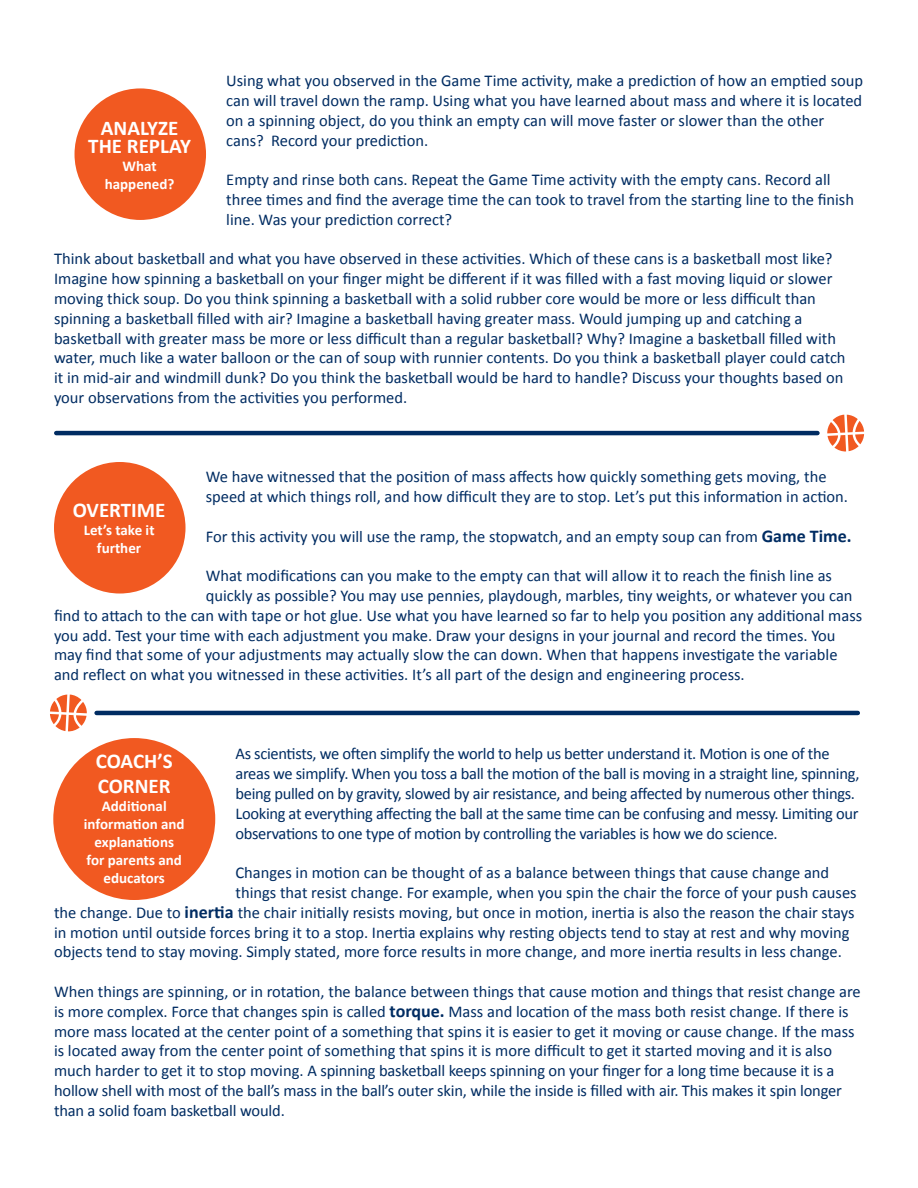
<style>
.page{position:relative;width:918px;height:1188px;background:#fff}
.page>*{position:absolute;margin:0;border:0;box-sizing:border-box;transform-origin:0 0}
.t1{font:700 21px/25.2px "Calibri";color:#fff}
.t2{font:16.5px/19.8px "Calibri";color:#002c62}
.t3{font:16.5px/19.8px "Calibri";letter-spacing:-.02em;color:#002c62}
.t4{font:700 15px/18px "Calibri";color:#fff;text-align:center}
.s1{font-weight:700;font-size:18px}
</style>
<div class="page">
<div style="left:53px;top:738px;width:162px;height:162px;background:#f15921;border-radius:50%"></div>
<div style="left:75px;top:88px;width:131px;height:132px;background:#f15921;border-radius:50%"></div>
<svg style="left:827px;top:415px;width:37px;height:37px"></svg>
<hr style="left:56px;top:431px;width:761px;height:4px;background:#002c62">
<div style="left:54px;top:462px;width:132px;height:132px;background:#f15921;border-radius:50%"></div>
<svg style="left:50px;top:695px;width:37px;height:37px"></svg>
<hr style="left:97px;top:711px;width:761px;height:4px;background:#002c62">
<p class="t2" style="left:226px;top:71px;width:638px">Using what you observed in the Game Time activity, make a prediction of how an emptied soup can will travel down the ramp. Using what you have learned about mass and where it is located on a spinning object, do you think an empty can will move faster or slower than the other cans? Record your prediction.</p>
<p class="t2" style="left:226px;top:170px;width:629px">Empty and rinse both cans. Repeat the Game Time activity with the empty cans. Record all three times and find the average time the can took to travel from the starting line to the finish line. Was your prediction correct?</p>
<p class="t2" style="left:54px;top:249px;width:793px">Think about basketball and what you have observed in these activities. Which of these cans is a basketball most like?<br>Imagine how spinning a basketball on your finger might be different if it was filled with a fast moving liquid or slower moving thick soup. Do you think spinning a basketball with a solid rubber core would be more or less difficult than spinning a basketball filled with air? Imagine a basketball having greater mass. Would jumping up and catching a basketball with greater mass be more or less difficult than a regular basketball? Why? Imagine a basketball filled with water, much like a water balloon or the can of soup with runnier contents. Do you think a basketball player could catch it in mid-air and windmill dunk? Do you think the basketball would be hard to handle? Discuss your thoughts based on your observations from the activities you performed.</p>
<p class="t1" style="left:101px;top:115px;width:79px">ANALYZE</p>
<p class="t1" style="left:88px;top:133px;width:104px">THE REPLAY</p>
<p class="t4" style="left:123px;top:157px;width:36px">What</p>
<p class="t4" style="left:105px;top:175px;width:71px">happened?</p>
<p class="t2" style="left:206px;top:467px;width:644px">We have witnessed that the position of mass affects how quickly something gets moving, the speed at which things roll, and how difficult they are to stop. Let’s put this information in action.</p>
<p class="t2" style="left:206px;top:526px;width:647px">For this activity you will use the ramp, the stopwatch, and an empty soup can from <span class="s1">Game Time.</span></p>
<p class="t2" style="left:206px;top:566px;width:628px">What modifications can you make to the empty can that will allow it to reach the finish line as</p>
<p class="t2" style="left:206px;top:586px;width:648px">quickly as possible? You may use pennies, playdough, marbles, tiny weights, or whatever you can</p>
<p class="t2" style="left:54px;top:605px;width:810px">find to attach to the can with tape or hot glue. Use what you have learned so far to help you position any additional mass</p>
<p class="t2" style="left:54px;top:625px;width:783px">you add. Test your time with each adjustment you make. Draw your designs in your journal and record the times. You</p>
<p class="t2" style="left:54px;top:645px;width:785px">may find that some of your adjustments may actually slow the can down. When that happens investigate the variable</p>
<p class="t2" style="left:54px;top:665px;width:692px">and reflect on what you witnessed in these activities. It’s all part of the design and engineering process.</p>
<p class="t1" style="left:73px;top:498px;width:94px">OVERTIME</p>
<p class="t4" style="left:84px;top:521px;width:72px">Let’s take it</p>
<p class="t4" style="left:97px;top:539px;width:46px">further</p>
<p class="t3" style="left:236px;top:744px;width:626px">As scientists, we often simplify the world to help us better understand it. Motion is one of the areas we simplify. When you toss a ball the motion of the ball is moving in a straight line, spinning, being pulled on by gravity, slowed by air resistance, and being affected by numerous other things.<br>Looking at everything affecting the ball at the same time can be confusing and messy. Limiting our observations to one type of motion by controlling the variables is how we do science.</p>
<p class="t2" style="left:236px;top:863px;width:595px">Changes in motion can be thought of as a balance between things that cause change and</p>
<p class="t2" style="left:236px;top:883px;width:623px">things that resist change. For example, when you spin the chair the force of your push causes</p>
<p class="t2" style="left:54px;top:902px;width:802px">the change. Due to <span class="s1">inertia</span> the chair initially resists moving, but once in motion, inertia is also the reason the chair stays</p>
<p class="t2" style="left:54px;top:922px;width:797px">in motion until outside forces bring it to a stop. Inertia explains why resting objects tend to stay at rest and why moving</p>
<p class="t2" style="left:54px;top:942px;width:789px">objects tend to stay moving. Simply stated, more force results in more change, and more inertia results in less change.</p>
<p class="t2" style="left:54px;top:982px;width:808px">When things are spinning, or in rotation, the balance between things that cause motion and things that resist change are is more complex. Force that changes spin is called <span class="s1">torque.</span> Mass and location of the mass both resist change. If there is more mass located at the center point of a something that spins it is easier to get it moving or cause change. If the mass is located away from the center point of something that spins it is more difficult to get it started moving and it is also much harder to get it to stop moving. A spinning basketball keeps spinning on your finger for a long time because it is a hollow shell with most of the ball’s mass in the ball’s outer skin, while the inside is filled with air. This makes it spin longer than a solid foam basketball would.</p>
<p class="t1" style="left:96px;top:748px;width:79px">COACH’S<br>CORNER</p>
<p class="t4" style="left:84px;top:797px;width:102px">Additional information and explanations for parents and educators</p>
</div>
